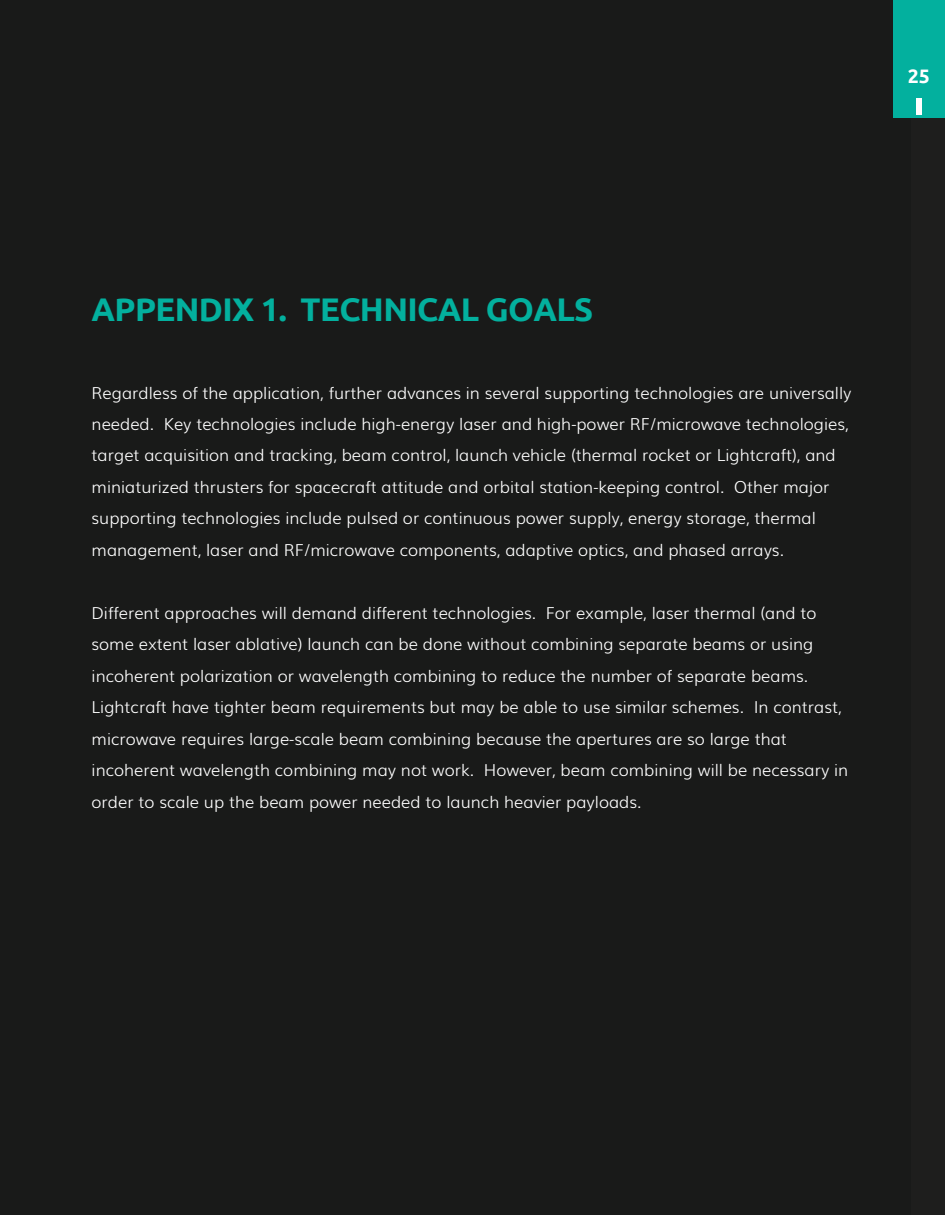
<style>
.page{position:relative;width:945px;height:1215px;background:#191a19}
.page>*{position:absolute;margin:0;border:0;box-sizing:border-box;transform-origin:0 0}
.t1{font:700 32.7px "Ubuntu";letter-spacing:-.02em;color:#03b09e}
.t2{font:700 19.5px "Ubuntu";color:#fff}
.t3{font:300 16.5px/31.5px "Muli";color:#fff}
</style>
<div class="page">
<div style="left:893px;top:0;width:52px;height:117px;background:#03b09e"></div>
<div style="left:916px;top:98px;width:6px;height:17px;background:#fff"></div>
<p class="t2" style="left:908px;top:64px;width:24px">25</p>
<h1 class="t1" style="left:92px;top:289px;width:503px">APPENDIX 1. TECHNICAL GOALS</h1>
<p class="t3" style="left:92px;top:376px;width:761px">Regardless of the application, further advances in several supporting technologies are universally needed. Key technologies include high-energy laser and high-power RF/microwave technologies, target acquisition and tracking, beam control, launch vehicle (thermal rocket or Lightcraft), and miniaturized thrusters for spacecraft attitude and orbital station-keeping control. Other major supporting technologies include pulsed or continuous power supply, energy storage, thermal management, laser and RF/microwave components, adaptive optics, and phased arrays.</p>
<p class="t3" style="left:92px;top:596px;width:758px">Different approaches will demand different technologies. For example, laser thermal (and to some extent laser ablative) launch can be done without combining separate beams or using incoherent polarization or wavelength combining to reduce the number of separate beams.<br>Lightcraft have tighter beam requirements but may be able to use similar schemes. In contrast, microwave requires large-scale beam combining because the apertures are so large that incoherent wavelength combining may not work. However, beam combining will be necessary in order to scale up the beam power needed to launch heavier payloads.</p>
</div>
